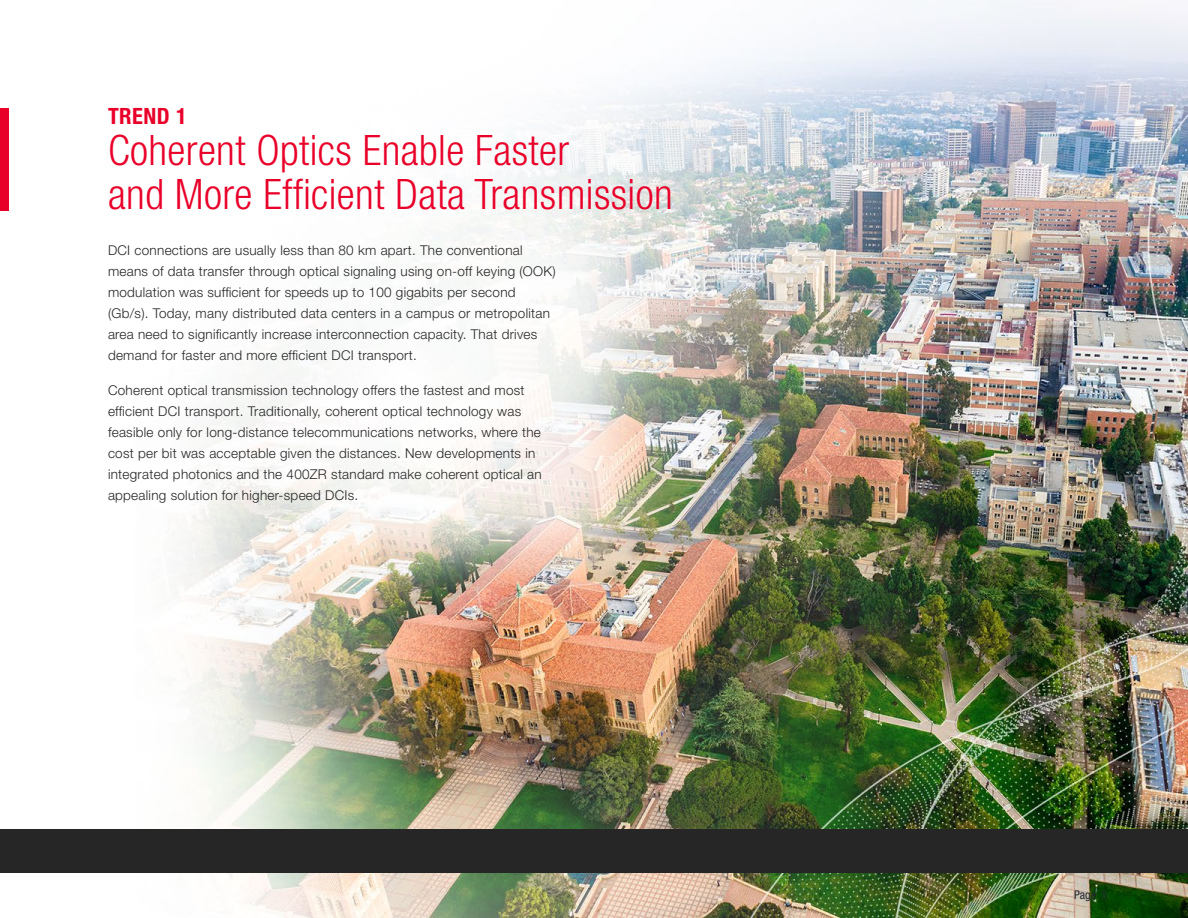
<style>
.page{position:relative;width:1188px;height:918px;background:#fff}
.page>*{position:absolute;margin:0;border:0;box-sizing:border-box;transform-origin:0 0}
.t1{font:300 condensed 42px/43.5px "Helvetica Neue LT Std";letter-spacing:.01em;color:#e90029}
.t2{font:700 condensed 22.5px "Helvetica Neue LT Std";letter-spacing:.02em;color:#e90029}
.t3{font:300 13.5px/21px "Helvetica Neue LT Std";letter-spacing:.02em;color:#262626}
.t4{font:condensed 12px "Helvetica Neue LT Std";color:#222730}
</style>
<div class="page">
<img style="left:0;top:0;width:1188px;height:918px">
<div style="left:0;top:108px;width:9px;height:103px;background:#e90029"></div>
<div style="left:0;top:830px;width:1188px;height:43px;background:#262626"></div>
<h2 class="t2" style="left:108px;top:103px;width:80px">TREND 1</h2>
<h1 class="t1" style="left:108px;top:128px;width:566px">Coherent Optics Enable Faster<br>and More Efficient Data Transmission</h1>
<p class="t3" style="left:108px;top:239px;width:449px">DCI connections are usually less than 80 km apart. The conventional means of data transfer through optical signaling using on-off keying (OOK) modulation was sufficient for speeds up to 100 gigabits per second (Gb/s). Today, many distributed data centers in a campus or metropolitan area need to significantly increase interconnection capacity. That drives demand for faster and more efficient DCI transport.</p>
<p class="t3" style="left:108px;top:379px;width:435px">Coherent optical transmission technology offers the fastest and most efficient DCI transport. Traditionally, coherent optical technology was feasible only for long-distance telecommunications networks, where the cost per bit was acceptable given the distances. New developments in integrated photonics and the 400ZR standard make coherent optical an appealing solution for higher-speed DCIs.</p>
<p class="t4" style="left:1074px;top:887px;width:35px">Page 5</p>
</div>
